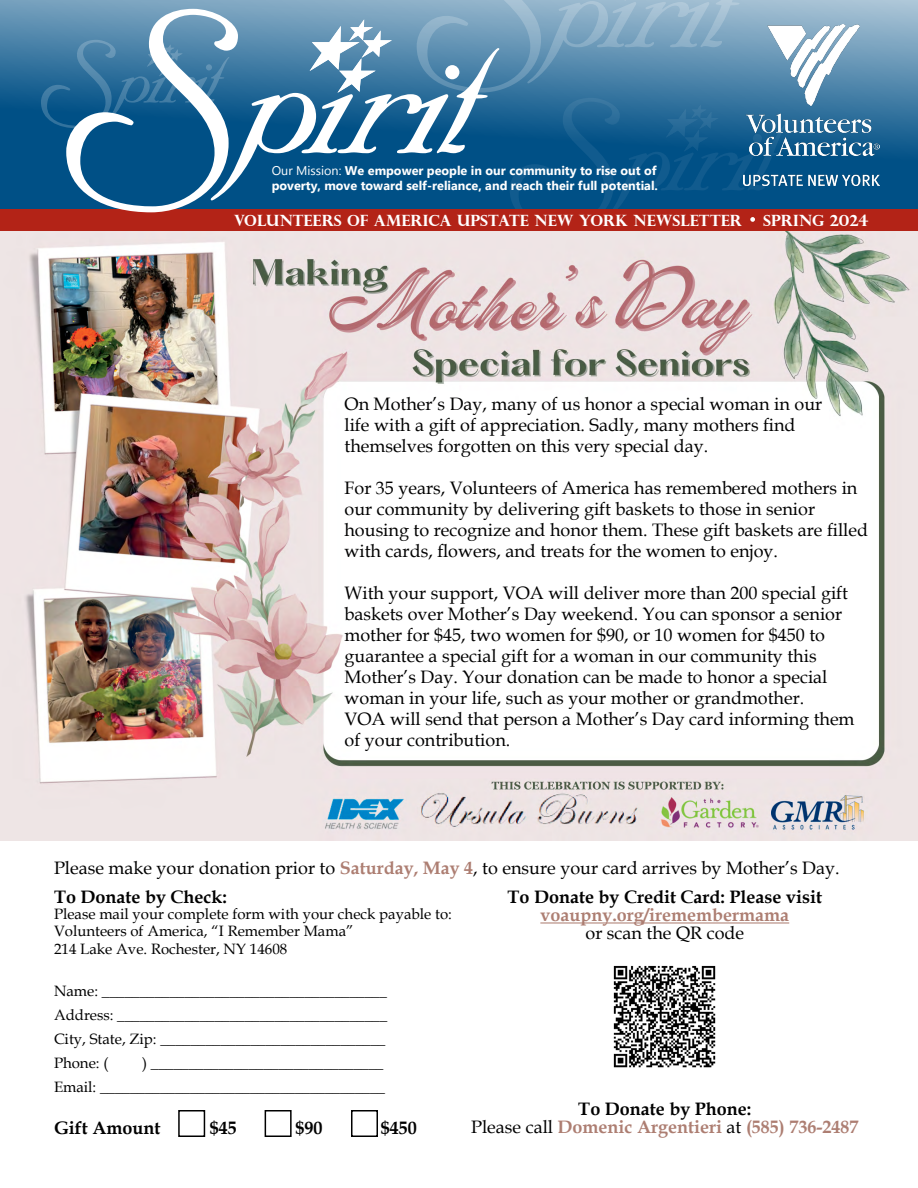
<style>
.page{position:relative;width:918px;height:1188px;background:#fff}
.page>*{position:absolute;margin:0;border:0;box-sizing:border-box;transform-origin:0 0}
.t1{font:18px/21px "Book Antiqua";color:#000}
.t2{font:700 18px/18px "Book Antiqua";color:#ad7e72;text-align:center}
.t3{font:700 18px "Book Antiqua";color:#000}
.t4{font:700 15.6px "Perpetua Titling";color:#fff}
.t5{font:15px/24px "Book Antiqua";color:#000}
.t6{font:700 12.6px/15.1px "Myanmar Text";color:#fff}
.s1{font-weight:400}
.s2{font-weight:700;color:#ad7e72}
.s3{font-weight:700}
.s4{color:#000}
.s5{font-weight:400;color:#000}
</style>
<div class="page">
<svg style="left:0;top:0;width:918px;height:209px;background:#3776a0"></svg>
<div style="left:0;top:209px;width:918px;height:23px;background:#b32317"></div>
<svg style="left:41px;top:0;width:747px;height:222px;background:#49779c"></svg>
<img style="left:743px;top:25px;width:137px;height:161px">
<img style="left:0;top:231px;width:918px;height:610px">
<div style="left:178px;top:1110px;width:27px;height:27px;border:2px solid #000"></div>
<div style="left:265px;top:1110px;width:27px;height:27px;border:2px solid #000"></div>
<div style="left:351px;top:1110px;width:27px;height:27px;border:2px solid #000"></div>
<hr style="left:540px;top:922px;width:249px;height:2px;background:#ad7e72">
<img style="left:613px;top:965px;width:103px;height:103px">
<p class="t6" style="left:272px;top:163px;width:388px"><span class="s1">Our Mission:</span> We empower people in our community to rise out of poverty, move toward self-reliance, and reach their full potential.</p>
<p class="t4" style="left:234px;top:211px;width:510px">VOLUNTEERS OF AMERICA UPSTATE NEW YORK NEWSLETTER</p>
<p class="t4" style="left:763px;top:211px;width:107px">SPRING 2024</p>
<p class="t1" style="left:345px;top:392px;width:479px">On Mother’s Day, many of us honor a special woman in our life with a gift of appreciation. Sadly, many mothers find themselves forgotten on this very special day.</p>
<p class="t1" style="left:345px;top:476px;width:525px">For 35 years, Volunteers of America has remembered mothers in our community by delivering gift baskets to those in senior housing to recognize and honor them. These gift baskets are filled with cards, flowers, and treats for the women to enjoy.</p>
<p class="t1" style="left:345px;top:581px;width:512px">With your support, VOA will deliver more than 200 special gift baskets over Mother’s Day weekend. You can sponsor a senior mother for $45, two women for $90, or 10 women for $450 to guarantee a special gift for a woman in our community this Mother’s Day. Your donation can be made to honor a special woman in your life, such as your mother or grandmother.<br>VOA will send that person a Mother’s Day card informing them of your contribution.</p>
<p class="t1" style="left:54px;top:853px;width:787px;line-height:29px">Please make your donation prior to <span class="s2">Saturday, May 4</span>, to ensure your card arrives by Mother’s Day.<br><span class="s3">To Donate by Check:</span></p>
<p class="t5" style="left:54px;top:905px;width:400px;line-height:16.5px">Please mail your complete form with your check payable to:<br>Volunteers of America, “I Remember Mama”</p>
<p class="t5" style="left:54px;top:936px;width:235px">214 Lake Ave. Rochester, NY 14608</p>
<p class="t5" style="left:54px;top:978px;width:335px">Name: ______________________________________ Address: ____________________________________ City, State, Zip: ______________________________ Phone: (</p>
<p class="t3" style="left:508px;top:884px;width:316px">To Donate by Credit Card: Please visit</p>
<p class="t2" style="left:540px;top:905px;width:250px">voaupny.org/iremembermama</p>
<p class="t1" style="left:586px;top:922px;width:160px">or scan the QR code</p>
<p class="t5" style="left:54px;top:1050px;width:333px;text-align:right">) _______________________________<br>Email: ______________________________________</p>
<p class="t3" style="left:54px;top:1115px;width:108px">Gift Amount</p>
<p class="t3" style="left:210px;top:1115px;width:28px">$45</p>
<p class="t3" style="left:295px;top:1115px;width:28px">$90</p>
<p class="t3" style="left:381px;top:1115px;width:37px">$450</p>
<p class="t2" style="left:471px;top:1100px;width:389px"><span class="s4">To Donate by Phone:<br></span><span class="s5">Please call</span> Domenic Argentieri <span class="s5">at</span> (585) 736-2487</p>
</div>
